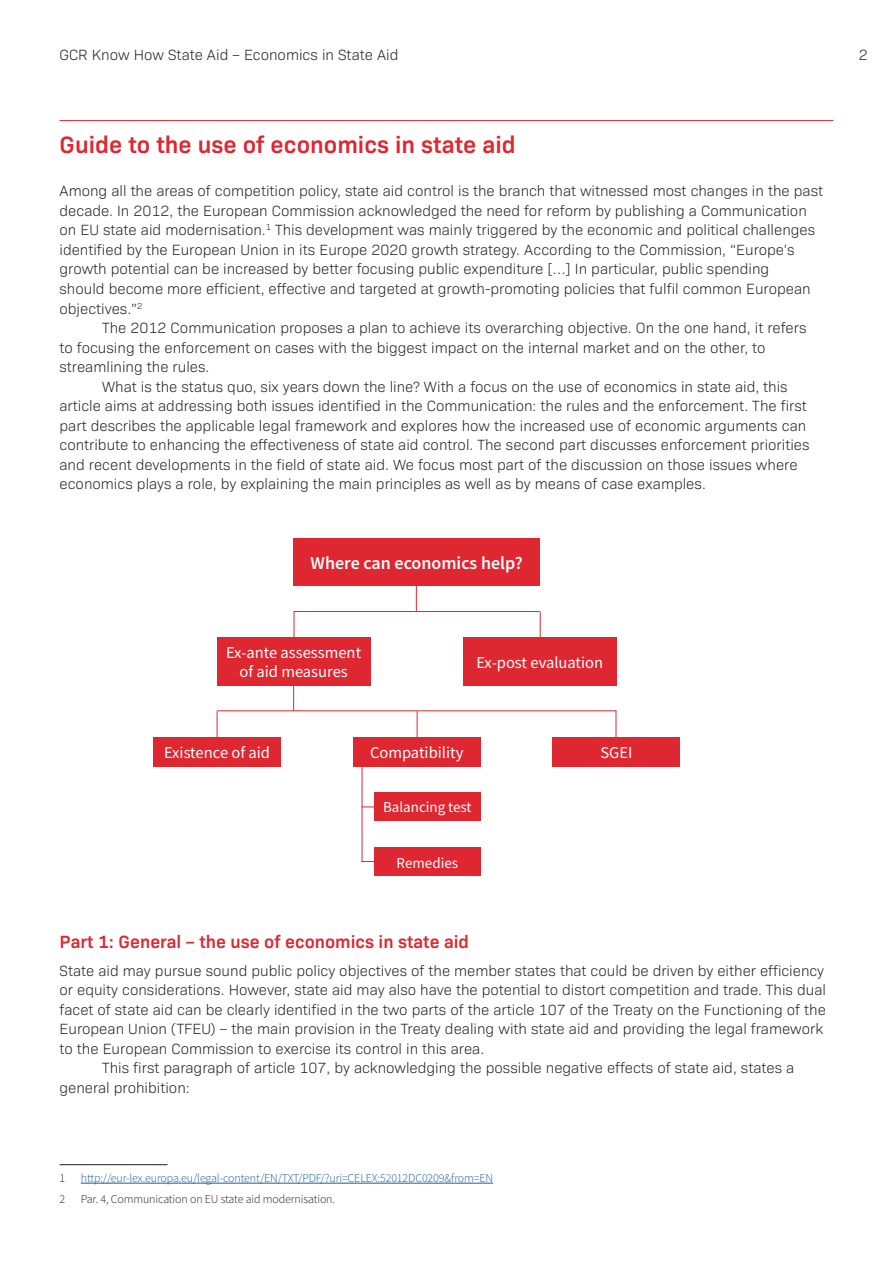
<style>
.page{position:relative;width:893px;height:1263px;background:#fff}
.page>*{position:absolute;margin:0;border:0;box-sizing:border-box;transform-origin:0 0}
.Section_header{font:600 24px "Bio Sans";color:#de2731}
.Question_header{font:600 18px "Bio Sans";color:#de2731}
.t1{font:600 18px "Source Sans Pro";color:#fff}
.t2{font:16.5px/19.5px "Source Sans Pro";color:#fff;text-align:center}
.First_para_text{font:300 15px/19.5px "Bio Sans";color:#231f20}
.Body_text{font:300 15px/19.5px "Bio Sans";color:#231f20}
.t3{font:15px "Source Sans Pro";color:#fff}
.Notes{font:300 12px "Source Sans Pro";letter-spacing:-.01em;color:#175d9e}
.Notes-2{font:300 12px "Source Sans Pro";letter-spacing:-.01em;color:#231f20}
</style>
<div class="page">
<hr style="left:60px;top:120px;width:773px;height:1px;background:#de2731">
<hr style="left:60px;top:1164px;width:108px;height:1px;background:#231f20">
<hr style="left:81px;top:1183px;width:412px;height:1px;background:#175d9e">
<div style="left:294px;top:538px;width:246px;height:47px;background:#de2731"></div>
<div style="left:217px;top:637px;width:153px;height:49px;background:#de2731"></div>
<div style="left:153px;top:737px;width:128px;height:29px;background:#de2731"></div>
<div style="left:353px;top:737px;width:127px;height:29px;background:#de2731"></div>
<div style="left:553px;top:737px;width:127px;height:29px;background:#de2731"></div>
<div style="left:374px;top:792px;width:106px;height:29px;background:#de2731"></div>
<div style="left:374px;top:848px;width:106px;height:28px;background:#de2731"></div>
<div style="left:463px;top:637px;width:153px;height:49px;background:#de2731"></div>
<hr style="left:294px;top:611px;width:246px;height:1px;background:#de2731">
<hr style="left:217px;top:710px;width:399px;height:1px;background:#de2731">
<svg style="left:361px;top:806px;width:13px;height:1px"></svg>
<svg style="left:361px;top:861px;width:13px;height:1px"></svg>
<svg style="left:416px;top:585px;width:1px;height:26px"></svg>
<svg style="left:294px;top:612px;width:1px;height:25px"></svg>
<svg style="left:217px;top:711px;width:1px;height:26px"></svg>
<svg style="left:417px;top:711px;width:1px;height:26px"></svg>
<hr style="left:362px;top:766px;width:1px;height:96px;background:#de2731">
<svg style="left:616px;top:710px;width:1px;height:27px"></svg>
<svg style="left:293px;top:686px;width:1px;height:24px"></svg>
<svg style="left:540px;top:612px;width:1px;height:25px"></svg>
<p class="First_para_text" style="left:60px;top:43px;width:340px">GCR Know How State Aid – Economics in State Aid</p>
<p class="First_para_text" style="left:859px;top:43px;width:11px">2</p>
<p class="Section_header" style="left:60px;top:127px;width:458px">Guide to the use of economics in state aid</p>
<p class="First_para_text" style="left:60px;top:180px;width:765px">Among all the areas of competition policy, state aid control is the branch that witnessed most changes in the past decade. In 2012, the European Commission acknowledged the need for reform by publishing a Communication on EU state aid modernisation.<sup>1</sup> This development was mainly triggered by the economic and political challenges identified by the European Union in its Europe 2020 growth strategy. According to the Commission, “Europe’s growth potential can be increased by better focusing public expenditure […] In particular, public spending<br>should become more efficient, effective and targeted at growth-promoting policies that fulfil common European objectives.”<sup>2</sup></p>
<p class="Body_text" style="left:60px;top:317px;width:748px;text-indent:43px">The 2012 Communication proposes a plan to achieve its overarching objective. On the one hand, it refers to focusing the enforcement on cases with the biggest impact on the internal market and on the other, to streamlining the rules.</p>
<p class="Body_text" style="left:60px;top:375px;width:751px;text-indent:43px">What is the status quo, six years down the line? With a focus on the use of economics in state aid, this article aims at addressing both issues identified in the Communication: the rules and the enforcement. The first part describes the applicable legal framework and explores how the increased use of economic arguments can contribute to enhancing the effectiveness of state aid control. The second part discusses enforcement priorities and recent developments in the field of state aid. We focus most part of the discussion on those issues where economics plays a role, by explaining the main principles as well as by means of case examples.</p>
<p class="t1" style="left:311px;top:551px;width:214px">Where can economics help?</p>
<p class="t2" style="left:226px;top:642px;width:137px">Ex-ante assessment of aid measures</p>
<p class="t2" style="left:476px;top:652px;width:128px">Ex-post evaluation</p>
<p class="t2" style="left:164px;top:743px;width:107px">Existence of aid</p>
<p class="t2" style="left:370px;top:743px;width:95px">Compatibility</p>
<p class="t2" style="left:600px;top:743px;width:34px">SGEI</p>
<p class="t3" style="left:383px;top:798px;width:90px">Balancing test</p>
<p class="t3" style="left:397px;top:853px;width:63px">Remedies</p>
<p class="Question_header" style="left:60px;top:928px;width:411px">Part 1: General – the use of economics in state aid</p>
<p class="First_para_text" style="left:60px;top:960px;width:768px">State aid may pursue sound public policy objectives of the member states that could be driven by either efficiency or equity considerations. However, state aid may also have the potential to distort competition and trade. This dual facet of state aid can be clearly identified in the two parts of the article 107 of the Treaty on the Functioning of the European Union (TFEU) – the main provision in the Treaty dealing with state aid and providing the legal framework to the European Commission to exercise its control in this area.</p>
<p class="Body_text" style="left:60px;top:1057px;width:736px;text-indent:43px">This first paragraph of article 107, by acknowledging the possible negative effects of state aid, states a general prohibition:</p>
<p class="Notes-2" style="left:60px;top:1170px;width:7px">1</p>
<p class="Notes" style="left:81px;top:1170px;width:414px">http://eur-lex.europa.eu/legal-content/EN/TXT/PDF/?uri=CELEX:52012DC0209&amp;from=EN</p>
<p class="Notes-2" style="left:60px;top:1192px;width:7px">2</p>
<p class="Notes-2" style="left:81px;top:1192px;width:256px">Par. 4, Communication on EU state aid modernisation.</p>
</div>
